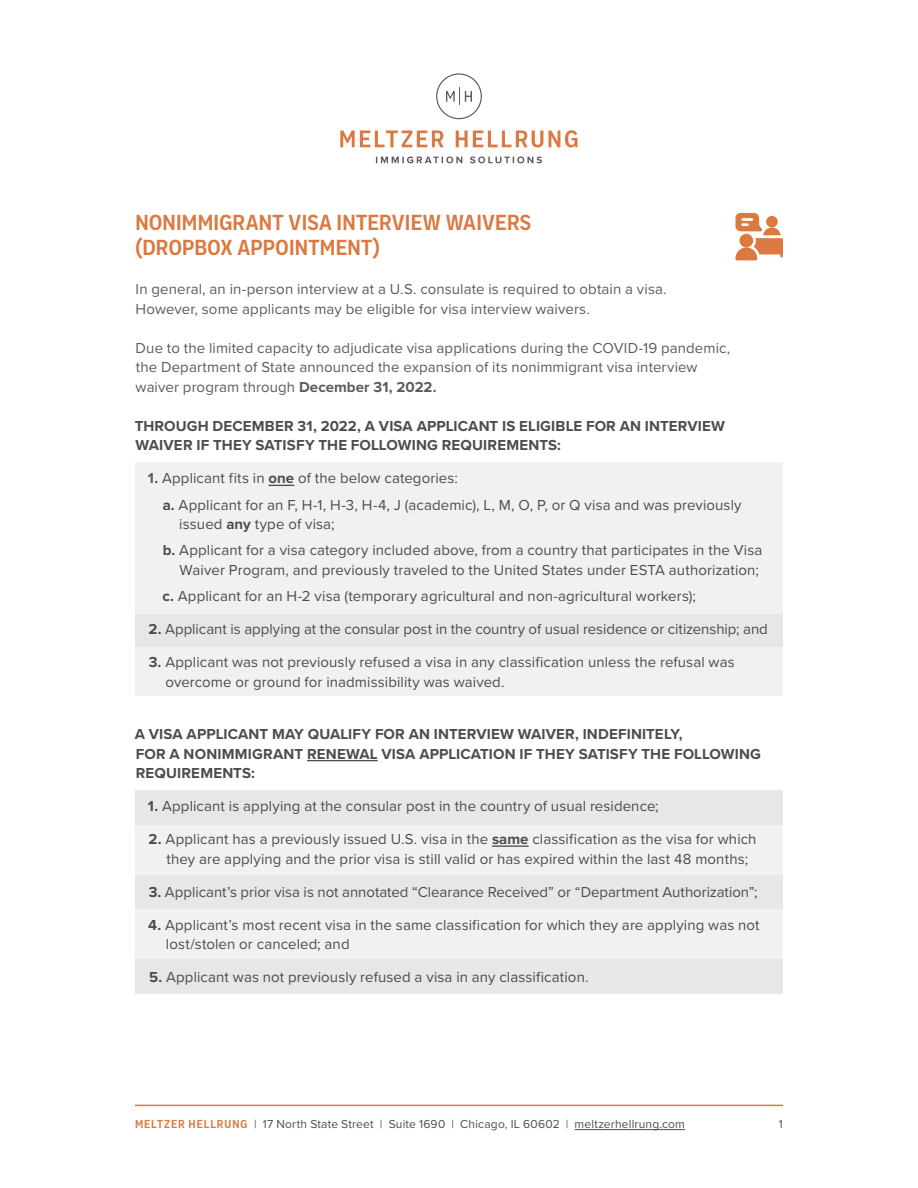
<style>
.page{position:relative;width:918px;height:1188px;background:#fff}
.page>*{position:absolute;margin:0;border:0;box-sizing:border-box;transform-origin:0 0}
.t1{font:700 22.5px/25.5px "Vito Condensed";letter-spacing:.01em;color:#db7941}
.t2{font:15px/26.2px "Proxima Nova";letter-spacing:.005em;color:#4d4d4f}
.t3{font:15px/19.5px "Proxima Nova";letter-spacing:.005em;color:#5a5c64}
.t4{font:700 15px/19.5px "Proxima Nova";letter-spacing:.01em;color:#4d4d4f}
.t5{font:12px "Proxima Nova";letter-spacing:.015em;color:#4d4d4f}
.s1{font-weight:700}
.s2{font-weight:700;color:#5a5c64}
.s3{font-family:"Vito Condensed";font-weight:700;color:#db7941}
</style>
<div class="page">
<div style="left:135px;top:647px;width:648px;height:49px;background:#f1f1f2"></div>
<div style="left:135px;top:613px;width:648px;height:34px;background:#e6e7e8"></div>
<div style="left:135px;top:791px;width:648px;height:34px;background:#e6e7e8"></div>
<div style="left:135px;top:875px;width:648px;height:34px;background:#e6e7e8"></div>
<div style="left:135px;top:959px;width:648px;height:35px;background:#e6e7e8"></div>
<div style="left:135px;top:462px;width:648px;height:151px;background:#f1f1f2"></div>
<div style="left:135px;top:825px;width:648px;height:50px;background:#f1f1f2"></div>
<div style="left:135px;top:909px;width:648px;height:50px;background:#f1f1f2"></div>
<svg style="left:376px;top:156px;width:166px;height:7px"></svg>
<svg style="left:340px;top:130px;width:238px;height:18px"></svg>
<svg style="left:436px;top:73px;width:46px;height:46px"></svg>
<hr style="left:135px;top:1105px;width:648px;height:1px;background:#db7941">
<svg style="left:269px;top:485px;width:25px;height:1px"></svg>
<hr style="left:307px;top:760px;width:71px;height:1px;background:#4d4d4f">
<hr style="left:492px;top:845px;width:37px;height:2px;background:#4d4d4f">
<svg style="left:735px;top:213px;width:48px;height:47px"></svg>
<hr style="left:575px;top:1129px;width:110px;height:1px;background:#4d4d4f">
<h1 class="t1" style="left:135px;top:209px;width:398px">NONIMMIGRANT VISA INTERVIEW WAIVERS (DROPBOX APPOINTMENT)</h1>
<p class="t3" style="left:136px;top:279px;width:533px">In general, an in-person interview at a U.S. consulate is required to obtain a visa.<br>However, some applicants may be eligible for visa interview waivers.</p>
<p class="t3" style="left:136px;top:337px;width:596px">Due to the limited capacity to adjudicate visa applications during the COVID-19 pandemic, the Department of State announced the expansion of its nonimmigrant visa interview waiver program through <span class="s1">December 31, 2022.</span></p>
<p class="t4" style="left:135px;top:416px;width:592px">THROUGH DECEMBER 31, 2022, A VISA APPLICANT IS ELIGIBLE FOR AN INTERVIEW<br>WAIVER IF THEY SATISFY THE FOLLOWING REQUIREMENTS:</p>
<p class="t2" style="left:163px;top:465px;width:580px;text-indent:-15px"><span class="s2">1.</span> Applicant fits in <span class="s1">one</span> of the below categories:<br><span class="s1">a.</span> Applicant for an F, H-1, H-3, H-4, J (academic), L, M, O, P, or Q visa and was previously</p>
<p class="t2" style="left:163px;top:510px;width:601px;text-indent:16px">issued <span class="s1">any</span> type of visa;<br><span class="s1">b.</span> Applicant for a visa category included above, from a country that participates in the Visa</p>
<p class="t2" style="left:162px;top:556px;width:598px;text-indent:17px">Waiver Program, and previously traveled to the United States under ESTA authorization; <span class="s1">c.</span> Applicant for an H-2 visa (temporary agricultural and non-agricultural workers);</p>
<p class="t2" style="left:149px;top:615px;width:621px"><span class="s1">2.</span> Applicant is applying at the consular post in the country of usual residence or citizenship; and</p>
<p class="t2" style="left:166px;top:652px;width:571px;line-height:19.5px;text-indent:-17px"><span class="s1">3.</span> Applicant was not previously refused a visa in any classification unless the refusal was overcome or ground for inadmissibility was waived.</p>
<p class="t4" style="left:135px;top:724px;width:628px">A VISA APPLICANT MAY QUALIFY FOR AN INTERVIEW WAIVER, INDEFINITELY,<br>FOR A NONIMMIGRANT RENEWAL VISA APPLICATION IF THEY SATISFY THE FOLLOWING<br>REQUIREMENTS:</p>
<p class="t2" style="left:148px;top:792px;width:512px"><span class="s1">1.</span> Applicant is applying at the consular post in the country of usual residence;</p>
<p class="t2" style="left:166px;top:829px;width:592px;line-height:19.5px;text-indent:-18px"><span class="s1">2.</span> Applicant has a previously issued U.S. visa in the <span class="s1">same</span> classification as the visa for which they are applying and the prior visa is still valid or has expired within the last 48 months;</p>
<p class="t2" style="left:149px;top:878px;width:610px"><span class="s1">3.</span> Applicant’s prior visa is not annotated “Clearance Received” or “Department Authorization”;</p>
<p class="t2" style="left:166px;top:914px;width:595px;line-height:19.5px;text-indent:-18px"><span class="s1">4.</span> Applicant’s most recent visa in the same classification for which they are applying was not lost/stolen or canceled; and</p>
<p class="t2" style="left:149px;top:963px;width:441px"><span class="s1">5.</span> Applicant was not previously refused a visa in any classification.</p>
<p class="t5" style="left:135px;top:1115px;width:551px"><span class="s3">MELTZER HELLRUNG</span> | 17 North State Street | Suite 1690 | Chicago, IL 60602 | meltzerhellrung.com</p>
<p class="t5" style="left:779px;top:1115px;width:6px">1</p>
</div>
